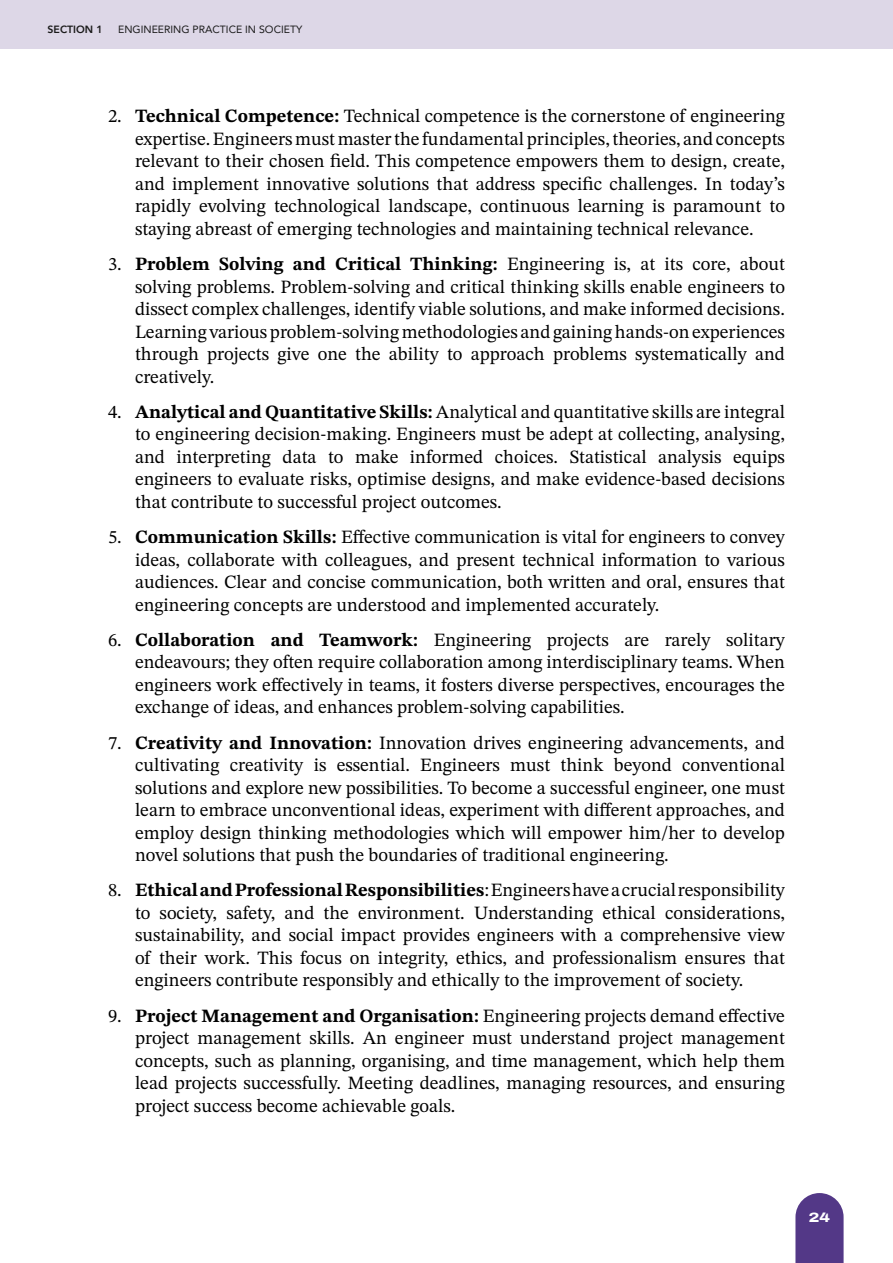
<style>
.page{position:relative;width:893px;height:1263px;background:#fff}
.page>*{position:absolute;margin:0;border:0;box-sizing:border-box;transform-origin:0 0}
.t1{font:18.75px/22.5px "STIX Two Text";color:#000;text-align:justify}
.t2{font:800 13.5px "Archivo Expanded";color:#fff}
.t3{font:10.5px "Avenir";color:#1a1a1a}
.t4{font:800 10.5px "Avenir";color:#1a1a1a}
.s1{font-weight:700}
</style>
<div class="page">
<div style="left:0;top:0;width:893px;height:49px;background:#ddd7e7"></div>
<svg style="left:795px;top:1193px;width:49px;height:70px;background:#624a92"></svg>
<p class="t4" style="left:48px;top:21px;width:57px">SECTION 1</p>
<p class="t3" style="left:118px;top:21px;width:186px">ENGINEERING PRACTICE IN SOCIETY</p>
<p class="t1" style="left:135px;top:105px;width:651px;text-indent:-27px">2. <span class="s1">Technical Competence:</span> Technical competence is the cornerstone of engineering expertise. Engineers must master the fundamental principles, theories, and concepts relevant to their chosen field. This competence empowers them to design, create, and implement innovative solutions that address specific challenges. In today’s rapidly evolving technological landscape, continuous learning is paramount to staying abreast of emerging technologies and maintaining technical relevance.</p>
<p class="t1" style="left:135px;top:252px;width:651px;text-indent:-27px">3. <span class="s1">Problem Solving and Critical Thinking:</span> Engineering is, at its core, about solving problems. Problem-solving and critical thinking skills enable engineers to dissect complex challenges, identify viable solutions, and make informed decisions.<br>Learning various problem-solving methodologies and gaining hands-on experiences through projects give one the ability to approach problems systematically and creatively.</p>
<p class="t1" style="left:135px;top:400px;width:651px;text-indent:-27px">4. <span class="s1">Analytical and Quantitative Skills:</span> Analytical and quantitative skills are integral to engineering decision-making. Engineers must be adept at collecting, analysing, and interpreting data to make informed choices. Statistical analysis equips engineers to evaluate risks, optimise designs, and make evidence-based decisions that contribute to successful project outcomes.</p>
<p class="t1" style="left:135px;top:525px;width:651px;text-indent:-27px">5. <span class="s1">Communication Skills:</span> Effective communication is vital for engineers to convey ideas, collaborate with colleagues, and present technical information to various audiences. Clear and concise communication, both written and oral, ensures that engineering concepts are understood and implemented accurately.</p>
<p class="t1" style="left:135px;top:628px;width:651px;text-indent:-27px">6. <span class="s1">Collaboration and Teamwork:</span> Engineering projects are rarely solitary endeavours; they often require collaboration among interdisciplinary teams. When engineers work effectively in teams, it fosters diverse perspectives, encourages the exchange of ideas, and enhances problem-solving capabilities.</p>
<p class="t1" style="left:135px;top:731px;width:651px;text-indent:-27px">7. <span class="s1">Creativity and Innovation:</span> Innovation drives engineering advancements, and cultivating creativity is essential. Engineers must think beyond conventional solutions and explore new possibilities. To become a successful engineer, one must learn to embrace unconventional ideas, experiment with different approaches, and employ design thinking methodologies which will empower him/her to develop novel solutions that push the boundaries of traditional engineering.</p>
<p class="t1" style="left:135px;top:879px;width:651px;text-indent:-27px">8. <span class="s1">Ethical and Professional Responsibilities</span>: Engineers have a crucial responsibility to society, safety, and the environment. Understanding ethical considerations, sustainability, and social impact provides engineers with a comprehensive view of their work. This focus on integrity, ethics, and professionalism ensures that engineers contribute responsibly and ethically to the improvement of society.</p>
<p class="t1" style="left:135px;top:1004px;width:651px;text-indent:-27px">9. <span class="s1">Project Management and Organisation:</span> Engineering projects demand effective project management skills. An engineer must understand project management concepts, such as planning, organising, and time management, which help them lead projects successfully. Meeting deadlines, managing resources, and ensuring project success become achievable goals.</p>
<p class="t2" style="left:809px;top:1207px;width:23px">24</p>
</div>
